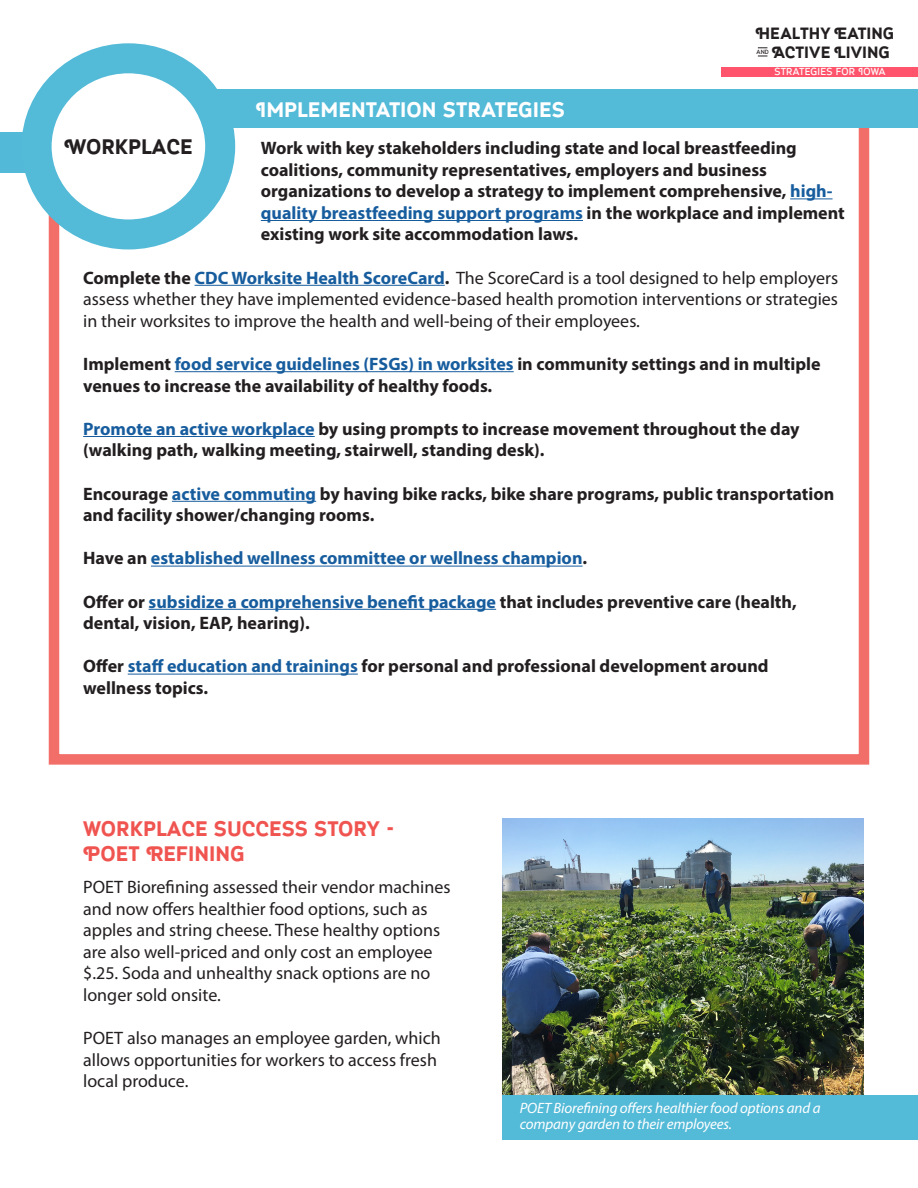
<style>
.page{position:relative;width:918px;height:1188px;background:#fff}
.page>*{position:absolute;margin:0;border:0;box-sizing:border-box;transform-origin:0 0}
.t1{font:700 21px "Myra 4 F Caps";color:#f05450}
.t2{font:700 21px "Myra 4 F Caps";color:#fff}
.t3{font:700 21px "Myra 4 F Caps";color:#231f20}
.t4{font:700 18px/21.6px "Myriad Pro";color:#231f20}
.t5{font:18px/21.6px "Myriad Pro";color:#231f20}
.t6{font:700 18px "Myriad Pro";color:#175d9e}
.t7{font:700 16.35px "Myra 4 F Caps";color:#231f20}
.t8{font:italic 15px/16.5px "Myriad Pro";letter-spacing:-.01em;color:#fff}
.t9{font:10.2px "Myra 4 F Caps";letter-spacing:.02em;color:#fff}
.t10{font:6.15px "Myra 4 F Caps";color:#231f20}
.s1{color:#175d9e}
.s2{font-weight:700}
.s3{font-weight:700;color:#175d9e}
.s4{color:#231f20}
</style>
<div class="page">
<div style="left:49px;top:103px;width:820px;height:662px;border:10px solid #f26e69"></div>
<hr style="left:195px;top:285px;width:250px;height:1px;background:#175d9e">
<hr style="left:175px;top:371px;width:339px;height:1px;background:#175d9e">
<hr style="left:83px;top:436px;width:232px;height:1px;background:#175d9e">
<hr style="left:172px;top:501px;width:144px;height:1px;background:#175d9e">
<hr style="left:151px;top:566px;width:432px;height:1px;background:#175d9e">
<hr style="left:149px;top:609px;width:347px;height:1px;background:#175d9e">
<hr style="left:128px;top:674px;width:230px;height:1px;background:#175d9e">
<hr style="left:790px;top:198px;width:43px;height:1px;background:#175d9e">
<hr style="left:261px;top:220px;width:322px;height:1px;background:#175d9e">
<div style="left:721px;top:67px;width:197px;height:10px;background:#ff546b"></div>
<div style="left:0;top:132px;width:41px;height:40px;background:#52bad8"></div>
<svg style="left:37px;top:58px;width:183px;height:176px"></svg>
<div style="left:22px;top:43px;width:213px;height:206px;border:30px solid #53bad8;border-radius:50%"></div>
<img style="left:503px;top:819px;width:361px;height:276px">
<div style="left:502px;top:1095px;width:416px;height:45px;background:#53bad8"></div>
<div style="left:216px;top:89px;width:702px;height:38px;background:#53bad8"></div>
<p class="t7" style="left:756px;top:25px;width:140px">HEALTHY EATING</p>
<p class="t7" style="left:772px;top:44px;width:120px">ACTIVE LIVING</p>
<p class="t10" style="left:757px;top:49px;width:14px">AND</p>
<p class="t3" style="left:64px;top:135px;width:130px">WORKPLACE</p>
<p class="t2" style="left:256px;top:99px;width:310px">IMPLEMENTATION STRATEGIES</p>
<p class="t9" style="left:774px;top:67px;width:113px">STRATEGIES FOR IOWA</p>
<p class="t4" style="left:261px;top:136px;width:586px">Work with key stakeholders including state and local breastfeeding coalitions, community representatives, employers and business organizations to develop a strategy to implement comprehensive, <span class="s1">high&shy;quality breastfeeding support programs</span> in the workplace and implement existing work site accommodation laws.</p>
<p class="t5" style="left:83px;top:266px;width:757px;text-align:justify"><span class="s2">Complete the</span> <span class="s3">CDC Worksite Health ScoreCard</span><span class="s2">.</span> The ScoreCard is a tool designed to help employers assess whether they have implemented evidence-based health promotion interventions or strategies in their worksites to improve the health and well-being of their employees.</p>
<p class="t4" style="left:83px;top:352px;width:739px">Implement <span class="s1">food service guidelines (FSGs) in worksites</span> in community settings and in multiple venues to increase the availability of healthy foods.</p>
<p class="t4" style="left:83px;top:417px;width:718px"><span class="s1">Promote an active workplace</span> by using prompts to increase movement throughout the day (walking path, walking meeting, stairwell, standing desk).</p>
<p class="t4" style="left:83px;top:482px;width:753px">Encourage <span class="s1">active commuting</span> by having bike racks, bike share programs, public transportation and facility shower/changing rooms.</p>
<p class="t6" style="left:83px;top:546px;width:506px"><span class="s4">Have an</span> established wellness committee or wellness champion<span class="s4">.</span></p>
<p class="t4" style="left:83px;top:590px;width:715px">Offer or <span class="s1">subsidize a comprehensive benefit package</span> that includes preventive care (health, dental, vision, EAP, hearing).</p>
<p class="t4" style="left:83px;top:655px;width:687px">Offer <span class="s1">staff education and trainings</span> for personal and professional development around</p>
<p class="t4" style="left:83px;top:676px;width:127px">wellness topics.</p>
<p class="t1" style="left:83px;top:818px;width:313px">WORKPLACE SUCCESS STORY -</p>
<p class="t1" style="left:83px;top:843px;width:163px">POET REFINING</p>
<p class="t5" style="left:83px;top:876px;width:369px">POET Biorefining assessed their vendor machines and now offers healthier food options, such as apples and string cheese. These healthy options are also well-priced and only cost an employee $.25. Soda and unhealthy snack options are no longer sold onsite.</p>
<p class="t5" style="left:83px;top:1027px;width:359px">POET also manages an employee garden, which allows opportunities for workers to access fresh</p>
<p class="t5" style="left:83px;top:1070px;width:107px">local produce.</p>
<p class="t8" style="left:520px;top:1099px;width:302px">POET Biorefining offers healthier food options and a company garden to their employees.</p>
</div>
